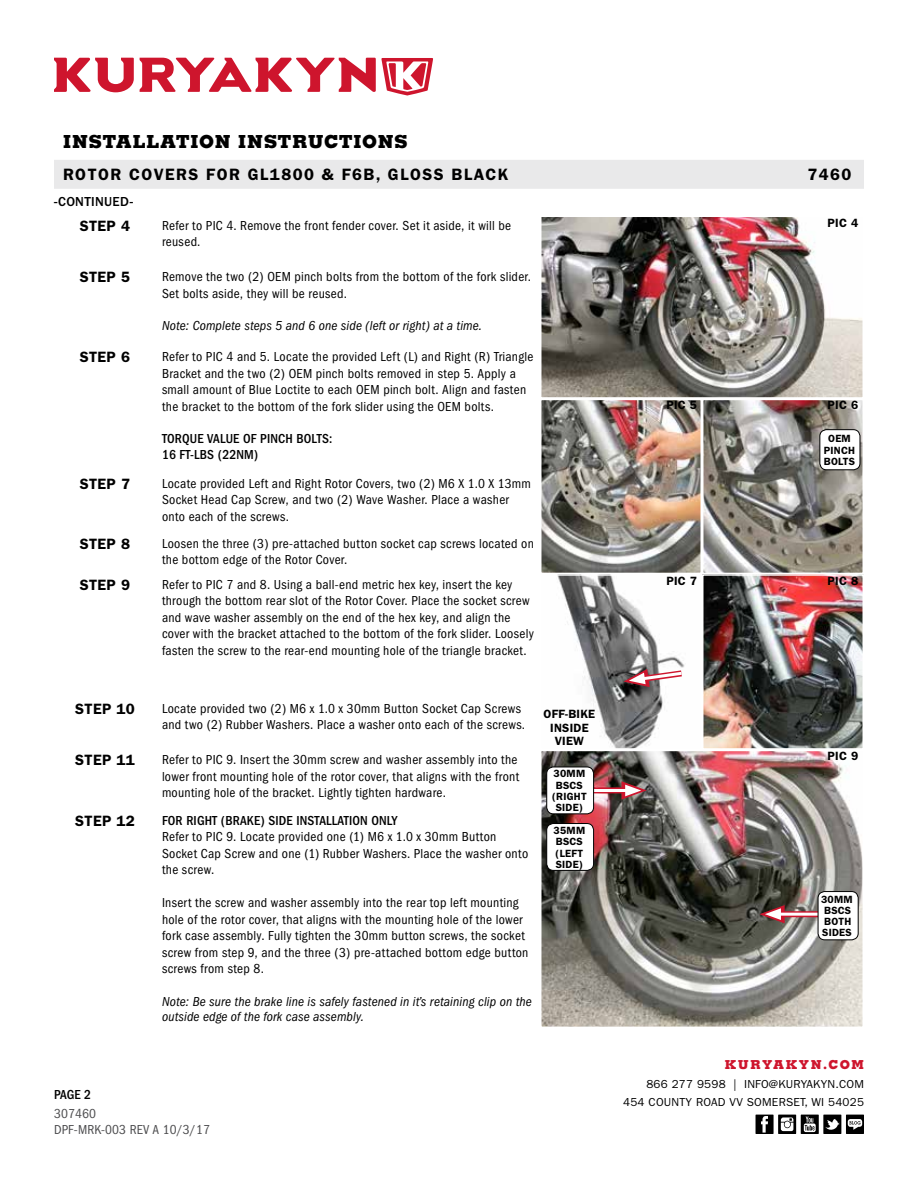
<style>
.page{position:relative;width:918px;height:1188px;background:#fff}
.page>*{position:absolute;margin:0;border:0;box-sizing:border-box;transform-origin:0 0}
.t1{font:800 18px "Memphis";letter-spacing:.04em;color:#000}
.t2{font:600 16.5px "Franklin Gothic";letter-spacing:.09em;color:#000}
.t3{font:600 15px "Franklin Gothic";letter-spacing:.02em;color:#000}
.t4{font:condensed 13.5px/16.5px "Franklin Gothic";letter-spacing:.02em;color:#000}
.t5{font:italic condensed 13.5px/15.8px "Franklin Gothic";letter-spacing:.01em;color:#000}
.t6{font:500 condensed 13.5px/15.8px "Franklin Gothic";letter-spacing:.01em;color:#000}
.t7{font:condensed 13.5px/15.8px "Franklin Gothic";letter-spacing:.01em;color:#4d4d4f}
.t8{font:500 13.5px "Franklin Gothic";letter-spacing:.025em;color:#000}
.t9{font:800 12.3px "Memphis";letter-spacing:.12em;color:#ce152d}
.t10{font:600 12px/13.5px "Franklin Gothic";letter-spacing:.02em;color:#000;text-align:center}
.t11{font:11.7px/18px "Franklin Gothic";letter-spacing:.02em;color:#000;text-align:right}
.t12{font:600 10.5px/11.2px "Franklin Gothic";letter-spacing:.02em;color:#000}
.s1{font-weight:500}
</style>
<div class="page">
<svg style="left:54px;top:58px;width:379px;height:38px"></svg>
<div style="left:54px;top:160px;width:810px;height:29px;background:#e9e9ea"></div>
<div style="left:846px;top:1115px;width:18px;height:19px;background:#000"></div>
<svg style="left:848px;top:1119px;width:14px;height:11px"></svg>
<svg style="left:778px;top:1115px;width:18px;height:19px"></svg>
<svg style="left:781px;top:1117px;width:12px;height:14px"></svg>
<div style="left:756px;top:1115px;width:18px;height:19px;background:#000"></div>
<svg style="left:761px;top:1116px;width:7px;height:17px"></svg>
<svg style="left:801px;top:1115px;width:18px;height:19px"></svg>
<svg style="left:804px;top:1117px;width:12px;height:15px"></svg>
<div style="left:823px;top:1115px;width:18px;height:19px;background:#000"></div>
<svg style="left:825px;top:1119px;width:15px;height:11px"></svg>
<img style="left:543px;top:219px;width:318px;height:177px">
<div style="left:540px;top:216px;width:324px;height:183px;border:2px solid #fff"></div>
<img style="left:543px;top:402px;width:156px;height:169px">
<div style="left:540px;top:399px;width:162px;height:175px;border:2px solid #fff"></div>
<img style="left:705px;top:402px;width:156px;height:169px">
<div style="left:702px;top:399px;width:162px;height:175px;border:2px solid #fff"></div>
<img style="left:558px;top:577px;width:127px;height:170px">
<img style="left:705px;top:577px;width:156px;height:170px">
<div style="left:702px;top:574px;width:162px;height:176px;border:2px solid #fff"></div>
<img style="left:543px;top:753px;width:318px;height:272px">
<div style="left:540px;top:750px;width:324px;height:278px;border:2px solid #fff"></div>
<svg style="left:624px;top:667px;width:61px;height:20px"></svg>
<div style="left:573px;top:787px;width:59px;height:6px;background:#ce152d"></div>
<hr style="left:573px;top:789px;width:58px;height:3px;background:#fff">
<svg style="left:622px;top:781px;width:25px;height:19px"></svg>
<div style="left:774px;top:911px;width:59px;height:6px;background:#df6676"></div>
<hr style="left:775px;top:913px;width:58px;height:3px;background:#fff">
<svg style="left:759px;top:905px;width:26px;height:18px"></svg>
<div style="left:818px;top:892px;width:40px;height:48px;background:#fff;border-radius:7px"></div>
<div style="left:818px;top:891px;width:40px;height:49px;border:1px solid #000;border-radius:7px"></div>
<div style="left:547px;top:824px;width:47px;height:46px;background:#fff;border-radius:7px"></div>
<div style="left:547px;top:823px;width:47px;height:48px;border:1px solid #000;border-radius:7px"></div>
<div style="left:547px;top:767px;width:47px;height:47px;background:#fff;border-radius:7px"></div>
<div style="left:547px;top:767px;width:47px;height:47px;border:1px solid #000;border-radius:7px"></div>
<div style="left:820px;top:430px;width:40px;height:40px;background:#fff;border-radius:7px"></div>
<div style="left:820px;top:429px;width:40px;height:41px;border:1px solid #000;border-radius:7px"></div>
<h1 class="t1" style="left:63px;top:130px;width:346px">INSTALLATION INSTRUCTIONS</h1>
<p class="t2" style="left:63px;top:165px;width:447px">ROTOR COVERS FOR GL1800 &amp; F6B, GLOSS BLACK</p>
<p class="t2" style="left:807px;top:165px;width:46px">7460</p>
<p class="t8" style="left:54px;top:194px;width:81px">-CONTINUED-</p>
<p class="t3" style="left:80px;top:217px;width:52px">STEP 4</p>
<p class="t4" style="left:162px;top:217px;width:351px">Refer to PIC 4. Remove the front fender cover. Set it aside, it will be reused.</p>
<p class="t3" style="left:80px;top:268px;width:52px">STEP 5</p>
<p class="t4" style="left:162px;top:269px;width:371px">Remove the two (2) OEM pinch bolts from the bottom of the fork slider.<br>Set bolts aside, they will be reused.</p>
<p class="t5" style="left:162px;top:318px;width:322px">Note: Complete steps 5 and 6 one side (left or right) at a time.</p>
<p class="t3" style="left:80px;top:348px;width:52px">STEP 6</p>
<p class="t4" style="left:162px;top:348px;width:373px">Refer to PIC 4 and 5. Locate the provided Left (L) and Right (R) Triangle Bracket and the two (2) OEM pinch bolts removed in step 5. Apply a small amount of Blue Loctite to each OEM pinch bolt. Align and fasten the bracket to the bottom of the fork slider using the OEM bolts.</p>
<p class="t6" style="left:162px;top:431px;width:172px">TORQUE VALUE OF PINCH BOLTS:<br>16 FT-LBS (22NM)</p>
<p class="t3" style="left:80px;top:475px;width:52px">STEP 7</p>
<p class="t4" style="left:162px;top:475px;width:370px">Locate provided Left and Right Rotor Covers, two (2) M6 X 1.0 X 13mm<br>Socket Head Cap Screw, and two (2) Wave Washer. Place a washer onto each of the screws.</p>
<p class="t3" style="left:80px;top:535px;width:52px">STEP 8</p>
<p class="t4" style="left:162px;top:535px;width:373px">Loosen the three (3) pre-attached button socket cap screws located on the bottom edge of the Rotor Cover.</p>
<p class="t3" style="left:80px;top:576px;width:52px">STEP 9</p>
<p class="t4" style="left:162px;top:576px;width:373px">Refer to PIC 7 and 8. Using a ball-end metric hex key, insert the key through the bottom rear slot of the Rotor Cover. Place the socket screw and wave washer assembly on the end of the hex key, and align the cover with the bracket attached to the bottom of the fork slider. Loosely fasten the screw to the rear-end mounting hole of the triangle bracket.</p>
<p class="t3" style="left:75px;top:700px;width:61px">STEP 10</p>
<p class="t4" style="left:162px;top:700px;width:365px">Locate provided two (2) M6 x 1.0 x 30mm Button Socket Cap Screws and two (2) Rubber Washers. Place a washer onto each of the screws.</p>
<p class="t3" style="left:75px;top:751px;width:61px">STEP 11</p>
<p class="t4" style="left:162px;top:752px;width:359px;text-align:justify">Refer to PIC 9. Insert the 30mm screw and washer assembly into the lower front mounting hole of the rotor cover, that aligns with the front mounting hole of the bracket. Lightly tighten hardware.</p>
<p class="t3" style="left:75px;top:812px;width:61px">STEP 12</p>
<p class="t4" style="left:162px;top:812px;width:368px"><span class="s1">FOR RIGHT (BRAKE) SIDE INSTALLATION ONLY<br></span>Refer to PIC 9. Locate provided one (1) M6 x 1.0 x 30mm Button Socket Cap Screw and one (1) Rubber Washers. Place the washer onto the screw.</p>
<p class="t4" style="left:162px;top:895px;width:368px">Insert the screw and washer assembly into the rear top left mounting hole of the rotor cover, that aligns with the mounting hole of the lower fork case assembly. Fully tighten the 30mm button screws, the socket screw from step 9, and the three (3) pre-attached bottom edge button screws from step 8.</p>
<p class="t5" style="left:162px;top:993px;width:371px">Note: Be sure the brake line is safely fastened in it’s retaining clip on the outside edge of the fork case assembly.</p>
<p class="t10" style="left:544px;top:708px;width:53px">OFF-BIKE<br>INSIDE<br>VIEW</p>
<p class="t12" style="left:552px;top:768px;width:36px;text-align:center">30MM<br>BSCS (RIGHT<br>SIDE)</p>
<p class="t12" style="left:554px;top:825px;width:33px">35MM<br>BSCS (LEFT<br>SIDE)</p>
<p class="t6" style="left:54px;top:1087px;width:39px">PAGE 2</p>
<p class="t7" style="left:54px;top:1106px;width:157px">307460<br>DPF-MRK-003 REV A 10/3/17</p>
<p class="t10" style="left:828px;top:216px;width:32px">PIC 4</p>
<p class="t10" style="left:666px;top:398px;width:32px">PIC 5</p>
<p class="t10" style="left:666px;top:574px;width:32px">PIC 7</p>
<p class="t10" style="left:828px;top:398px;width:32px">PIC 6</p>
<p class="t12" style="left:824px;top:433px;width:33px;text-align:center">OEM<br>PINCH<br>BOLTS</p>
<p class="t10" style="left:828px;top:574px;width:32px">PIC 8</p>
<p class="t10" style="left:828px;top:749px;width:32px">PIC 9</p>
<p class="t12" style="left:821px;top:894px;width:33px">30MM<br>BSCS<br>BOTH<br>SIDES</p>
<p class="t9" style="left:725px;top:1057px;width:141px">KURYAKYN.COM</p>
<p class="t11" style="left:623px;top:1076px;width:242px">866 277 9598 | INFO@KURYAKYN.COM<br>454 COUNTY ROAD VV SOMERSET, WI 54025</p>
</div>
